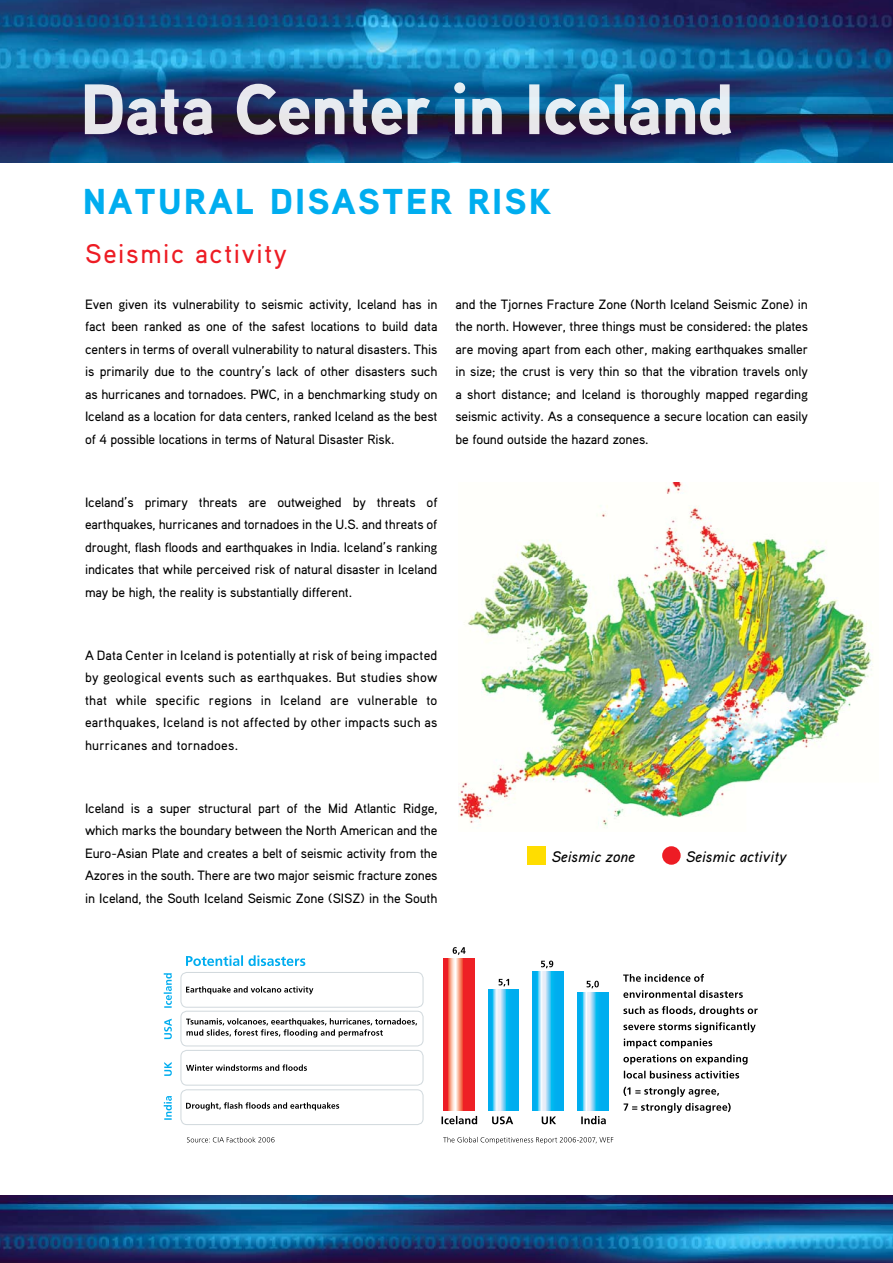
<style>
.page{position:relative;width:893px;height:1263px;background:#fff}
.page>*{position:absolute;margin:0;border:0;box-sizing:border-box;transform-origin:0 0}
.t1{font:900 36px "Aaux Pro";letter-spacing:.06em;color:#00adef}
.t2{font:500 27px "Aaux Pro";letter-spacing:.06em;color:#ed1c24}
.t3{font:italic 500 15.3px "Aaux Pro";letter-spacing:.01em;color:#000}
.t4{font:500 13.5px/22.5px "Aaux Pro";letter-spacing:-.01em;color:#000;text-align:justify}
</style>
<div class="page">
<img style="left:0;top:1196px;width:893px;height:67px">
<img style="left:0;top:0;width:893px;height:163px">
<svg style="left:85px;top:82px;width:646px;height:53px;background:#697a99"></svg>
<img style="left:458px;top:482px;width:415px;height:346px">
<svg style="left:444px;top:958px;width:30px;height:152px;background:#f3665f"></svg>
<svg style="left:441px;top:1116px;width:36px;height:8px"></svg>
<svg style="left:533px;top:972px;width:30px;height:138px;background:#4bc4f2"></svg>
<svg style="left:578px;top:992px;width:30px;height:118px;background:#4bc4f2"></svg>
<svg style="left:581px;top:1116px;width:25px;height:8px"></svg>
<svg style="left:587px;top:981px;width:12px;height:7px"></svg>
<svg style="left:542px;top:1116px;width:14px;height:8px"></svg>
<svg style="left:541px;top:960px;width:12px;height:8px"></svg>
<svg style="left:453px;top:947px;width:13px;height:8px"></svg>
<svg style="left:488px;top:990px;width:30px;height:120px;background:#4bc4f2"></svg>
<svg style="left:492px;top:1116px;width:21px;height:8px"></svg>
<svg style="left:499px;top:979px;width:10px;height:7px"></svg>
<div style="left:180px;top:1050px;width:244px;height:36px;border:1px solid #a7b6be;border-radius:6px"></div>
<div style="left:180px;top:1089px;width:244px;height:36px;border:1px solid #a7b6be;border-radius:6px"></div>
<div style="left:180px;top:1011px;width:244px;height:35px;border:1px solid #a7b6be;border-radius:6px"></div>
<div style="left:180px;top:972px;width:244px;height:36px;border:1px solid #a7b6be;border-radius:6px"></div>
<svg style="left:164px;top:1096px;width:8px;height:24px"></svg>
<svg style="left:164px;top:1062px;width:8px;height:14px"></svg>
<svg style="left:164px;top:1019px;width:8px;height:20px"></svg>
<svg style="left:164px;top:973px;width:8px;height:35px"></svg>
<svg style="left:186px;top:1018px;width:231px;height:19px"></svg>
<svg style="left:186px;top:955px;width:119px;height:11px"></svg>
<svg style="left:186px;top:986px;width:127px;height:8px"></svg>
<svg style="left:186px;top:1064px;width:121px;height:7px"></svg>
<svg style="left:186px;top:1102px;width:153px;height:8px"></svg>
<svg style="left:623px;top:974px;width:81px;height:8px"></svg>
<svg style="left:623px;top:990px;width:120px;height:8px"></svg>
<svg style="left:623px;top:1006px;width:135px;height:10px"></svg>
<svg style="left:623px;top:1022px;width:133px;height:10px"></svg>
<svg style="left:624px;top:1038px;width:88px;height:10px"></svg>
<svg style="left:623px;top:1054px;width:125px;height:10px"></svg>
<svg style="left:624px;top:1071px;width:115px;height:7px"></svg>
<svg style="left:623px;top:1087px;width:96px;height:10px"></svg>
<svg style="left:624px;top:1103px;width:107px;height:10px"></svg>
<svg style="left:443px;top:1137px;width:170px;height:7px"></svg>
<svg style="left:187px;top:1137px;width:88px;height:5px"></svg>
<div style="left:662px;top:846px;width:19px;height:19px;background:#ed1c24;border-radius:50%"></div>
<div style="left:527px;top:846px;width:19px;height:19px;background:#fd0"></div>
<h1 class="t1" style="left:83px;top:179px;width:470px">NATURAL DISASTER RISK</h1>
<h2 class="t2" style="left:85px;top:236px;width:203px">Seismic activity</h2>
<p class="t4" style="left:85px;top:292px;width:354px">Even given its vulnerability to seismic activity, Iceland has in fact been ranked as one of the safest locations to build data centers in terms of overall vulnerability to natural disasters. This is primarily due to the country’s lack of other disasters such as hurricanes and tornadoes. PWC, in a benchmarking study on Iceland as a location for data centers, ranked Iceland as the best of 4 possible locations in terms of Natural Disaster Risk.</p>
<p class="t4" style="left:455px;top:292px;width:354px">and the Tjornes Fracture Zone (North Iceland Seismic Zone) in the north. However, three things must be considered: the plates are moving apart from each other, making earthquakes smaller in size; the crust is very thin so that the vibration travels only a short distance; and Iceland is thoroughly mapped regarding seismic activity. As a consequence a secure location can easily be found outside the hazard zones.</p>
<p class="t4" style="left:85px;top:490px;width:354px">Iceland’s primary threats are outweighed by threats of earthquakes, hurricanes and tornadoes in the U.S. and threats of drought, flash floods and earthquakes in India. Iceland’s ranking indicates that while perceived risk of natural disaster in Iceland may be high, the reality is substantially different.</p>
<p class="t4" style="left:85px;top:643px;width:354px">A Data Center in Iceland is potentially at risk of being impacted by geological events such as earthquakes. But studies show that while specific regions in Iceland are vulnerable to earthquakes, Iceland is not affected by other impacts such as hurricanes and tornadoes.</p>
<p class="t4" style="left:85px;top:796px;width:354px">Iceland is a super structural part of the Mid Atlantic Ridge, which marks the boundary between the North American and the Euro-Asian Plate and creates a belt of seismic activity from the Azores in the south. There are two major seismic fracture zones in Iceland, the South Iceland Seismic Zone (SISZ) in the South</p>
<p class="t3" style="left:552px;top:846px;width:84px">Seismic zone</p>
<p class="t3" style="left:686px;top:846px;width:102px">Seismic activity</p>
</div>
